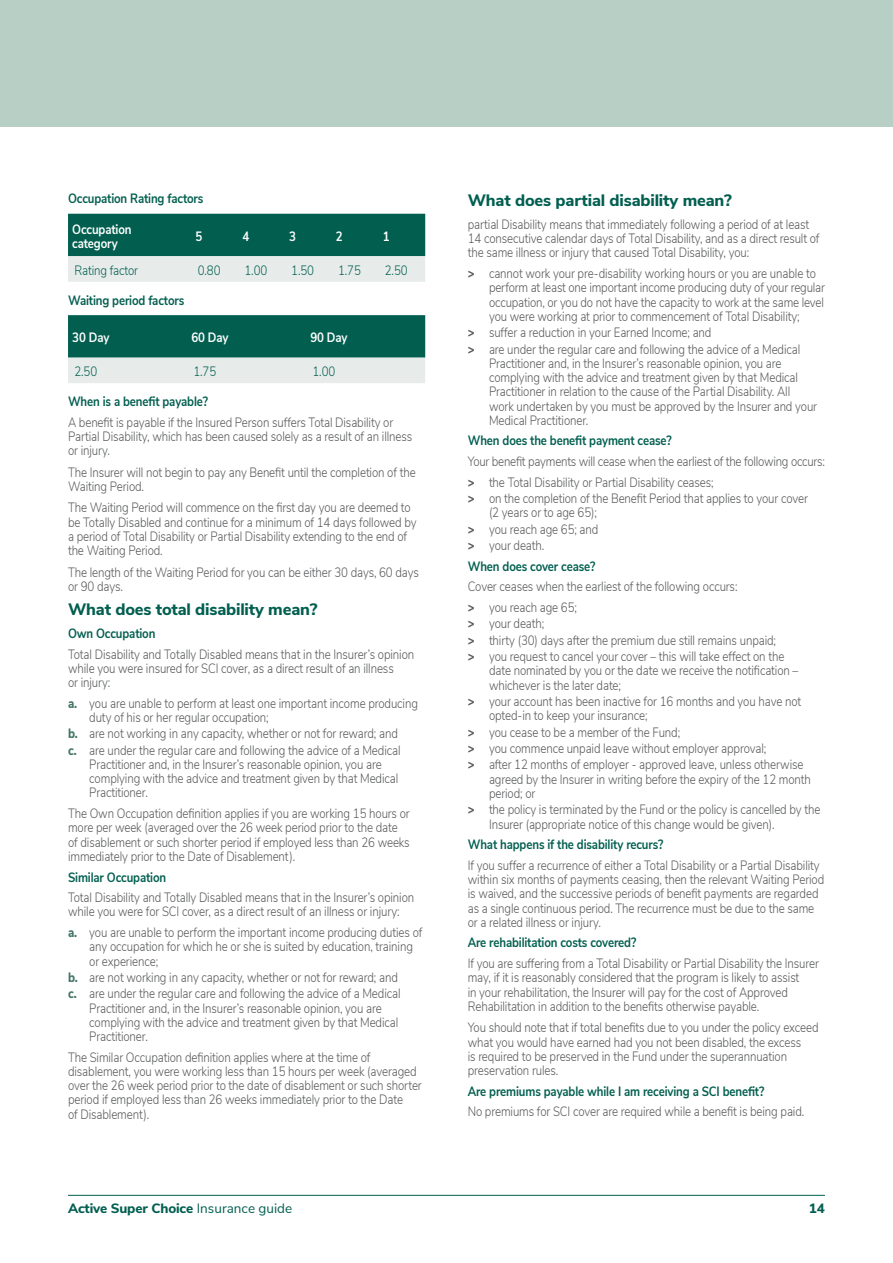
<style>
.page{position:relative;width:893px;height:1263px;background:#fff}
.page>*{position:absolute;margin:0;border:0;box-sizing:border-box;transform-origin:0 0}
.t1{font:800 16.5px "Nunito Sans";letter-spacing:-.01em;color:#025f50}
.t2{font:300 13.5px/14.2px "Nunito Sans";letter-spacing:-.01em;color:#58595b;scale:.85 1}
.t3{font:700 13.5px "Nunito Sans";letter-spacing:-.01em;color:#025f50;scale:.85 1}
.t4{font:300 13.5px "Nunito Sans";letter-spacing:-.01em;color:#025f50;scale:.85 1}
.t5{font:700 13.5px/14.2px "Nunito Sans";letter-spacing:-.01em;color:#fff;scale:.85 1}
.t6{font:800 13.5px "Nunito Sans";letter-spacing:-.01em;color:#025f50}
.s1{font-weight:800;color:#437467}
.s2{font-weight:800}
.s3{font-weight:400}
</style>
<div class="page">
<hr style="left:68px;top:1195px;width:757px;height:1px;background:#025f50">
<div style="left:0;top:0;width:893px;height:126px;background:#b7cfc5"></div>
<svg style="left:68px;top:214px;width:357px;height:68px;background:#59948a"></svg>
<svg style="left:68px;top:315px;width:357px;height:68px;background:#58948a"></svg>
<p class="t3" style="left:68px;top:189px;width:161px">Occupation Rating factors</p>
<p class="t5" style="left:72px;top:221px;width:71px">Occupation category</p>
<p class="t5" style="left:196px;top:228px;width:10px">5</p>
<p class="t5" style="left:242px;top:228px;width:10px">4</p>
<p class="t5" style="left:289px;top:228px;width:10px">3</p>
<p class="t5" style="left:336px;top:228px;width:10px">2</p>
<p class="t5" style="left:383px;top:228px;width:10px">1</p>
<p class="t4" style="left:74px;top:260px;width:76px">Rating factor</p>
<p class="t4" style="left:198px;top:260px;width:28px">0.80</p>
<p class="t4" style="left:245px;top:260px;width:28px">1.00</p>
<p class="t4" style="left:291px;top:260px;width:28px">1.50</p>
<p class="t4" style="left:338px;top:260px;width:28px">1.75</p>
<p class="t4" style="left:385px;top:260px;width:28px">2.50</p>
<p class="t3" style="left:68px;top:290px;width:138px">Waiting period factors</p>
<p class="t5" style="left:72px;top:330px;width:45px">30 Day</p>
<p class="t5" style="left:191px;top:330px;width:45px">60 Day</p>
<p class="t5" style="left:310px;top:330px;width:45px">90 Day</p>
<p class="t4" style="left:74px;top:362px;width:28px">2.50</p>
<p class="t4" style="left:193px;top:362px;width:28px">1.75</p>
<p class="t4" style="left:313px;top:362px;width:28px">1.00</p>
<p class="t3" style="left:68px;top:391px;width:166px">When is a benefit payable?</p>
<p class="t2" style="left:68px;top:414px;width:407px">A benefit is payable if the Insured Person suffers Total Disability or<br>Partial Disability, which has been caused solely as a result of an illness or injury.</p>
<p class="t2" style="left:68px;top:464px;width:411px">The Insurer will not begin to pay any Benefit until the completion of the<br>Waiting Period.</p>
<p class="t2" style="left:68px;top:500px;width:412px">The Waiting Period will commence on the first day you are deemed to be Totally Disabled and continue for a minimum of 14 days followed by a period of Total Disability or Partial Disability extending to the end of the Waiting Period.</p>
<p class="t2" style="left:68px;top:564px;width:414px">The length of the Waiting Period for you can be either 30 days, 60 days or 90 days.</p>
<p class="t1" style="left:68px;top:597px;width:251px">What does total disability mean?</p>
<p class="t3" style="left:68px;top:623px;width:104px">Own Occupation</p>
<p class="t2" style="left:68px;top:646px;width:409px">Total Disability and Totally Disabled means that in the Insurer’s opinion while you were insured for SCI cover, as a direct result of an illness<br>or injury:</p>
<p class="t2" style="left:89px;top:695px;width:388px;text-indent:-21px"><span class="s1">a.</span> you are unable to perform at least one important income producing duty of his or her regular occupation;</p>
<p class="t2" style="left:68px;top:725px;width:393px;line-height:16.4px"><span class="s1">b.</span> are not working in any capacity, whether or not for reward; and <span class="s1">c.</span> are under the regular care and following the advice of a Medical</p>
<p class="t2" style="left:89px;top:756px;width:365px">Practitioner and, in the Insurer’s reasonable opinion, you are complying with the advice and treatment given by that Medical<br>Practitioner.</p>
<p class="t2" style="left:68px;top:805px;width:404px">The Own Occupation definition applies if you are working 15 hours or more per week (averaged over the 26 week period prior to the date of disablement or such shorter period if employed less than 26 weeks immediately prior to the Date of Disablement).</p>
<p class="t3" style="left:68px;top:867px;width:117px">Similar Occupation</p>
<p class="t2" style="left:68px;top:889px;width:409px">Total Disability and Totally Disabled means that in the Insurer’s opinion while you were for SCI cover, as a direct result of an illness or injury:</p>
<p class="t2" style="left:89px;top:924px;width:393px;text-indent:-21px"><span class="s1">a.</span> you are unable to perform the important income producing duties of any occupation for which he or she is suited by education, training or experience;</p>
<p class="t2" style="left:68px;top:968px;width:393px;line-height:16.4px"><span class="s1">b.</span> are not working in any capacity, whether or not for reward; and <span class="s1">c.</span> are under the regular care and following the advice of a Medical</p>
<p class="t2" style="left:89px;top:1000px;width:365px">Practitioner and, in the Insurer’s reasonable opinion, you are complying with the advice and treatment given by that Medical<br>Practitioner.</p>
<p class="t2" style="left:68px;top:1049px;width:418px">The Similar Occupation definition applies where at the time of disablement, you were working less than 15 hours per week (averaged over the 26 week period prior to the date of disablement or such shorter period if employed less than 26 weeks immediately prior to the Date<br>of Disablement).</p>
<p class="t1" style="left:468px;top:188px;width:266px">What does partial disability mean?</p>
<p class="t2" style="left:468px;top:216px;width:415px">partial Disability means that immediately following a period of at least<br>14 consecutive calendar days of Total Disability, and as a direct result of the same illness or injury that caused Total Disability, you:</p>
<p class="t2" style="left:489px;top:265px;width:397px;text-indent:-21px"><span class="s2">&gt;</span> cannot work your pre-disability working hours or you are unable to perform at least one important income producing duty of your regular occupation, or you do not have the capacity to work at the same level you were working at prior to commencement of Total Disability;</p>
<p class="t2" style="left:468px;top:323px;width:393px;line-height:16.4px"><span class="s2">&gt;</span> suffer a reduction in your Earned Income; and<br><span class="s2">&gt;</span> are under the regular care and following the advice of a Medical</p>
<p class="t2" style="left:489px;top:355px;width:388px">Practitioner and, in the Insurer’s reasonable opinion, you are complying with the advice and treatment given by that Medical Practitioner in relation to the cause of the Partial Disability. All work undertaken by you must be approved by the Insurer and your Medical Practitioner.</p>
<p class="t3" style="left:468px;top:431px;width:242px">When does the benefit payment cease?</p>
<p class="t2" style="left:468px;top:450px;width:422px;line-height:20.7px">Your benefit payments will cease when the earliest of the following occurs: <span class="s2">&gt;</span> the Total Disability or Partial Disability ceases;</p>
<p class="t2" style="left:489px;top:490px;width:377px;text-indent:-21px"><span class="s2">&gt;</span> on the completion of the Benefit Period that applies to your cover (2 years or to age 65);</p>
<p class="t2" style="left:468px;top:520px;width:155px;line-height:16.4px"><span class="s2">&gt;</span> you reach age 65; and <span class="s2">&gt;</span> your death.</p>
<p class="t3" style="left:468px;top:556px;width:152px">When does cover cease?</p>
<p class="t2" style="left:468px;top:575px;width:319px;line-height:20.7px">Cover ceases when the earliest of the following occurs: <span class="s2">&gt;</span> you reach age 65;</p>
<p class="t2" style="left:468px;top:615px;width:374px;line-height:16.4px"><span class="s2">&gt;</span> your death;<br><span class="s2">&gt;</span> thirty (30) days after the premium due still remains unpaid; <span class="s2">&gt;</span> you request to cancel your cover – this will take effect on the</p>
<p class="t2" style="left:489px;top:663px;width:365px">date nominated by you or the date we receive the notification – whichever is the later date;</p>
<p class="t2" style="left:489px;top:693px;width:369px;text-indent:-21px"><span class="s2">&gt;</span> your account has been inactive for 16 months and you have not opted-in to keep your insurance;</p>
<p class="t2" style="left:468px;top:723px;width:397px;line-height:16.4px"><span class="s2">&gt;</span> you cease to be a member of the Fund;<br><span class="s2">&gt;</span> you commence unpaid leave without employer approval;<br><span class="s2">&gt;</span> after 12 months of employer - approved leave, unless otherwise</p>
<p class="t2" style="left:489px;top:771px;width:380px">agreed by the Insurer in writing before the expiry of the 12 month period; or</p>
<p class="t2" style="left:489px;top:802px;width:391px;text-indent:-21px"><span class="s2">&gt;</span> the policy is terminated by the Fund or the policy is cancelled by the<br>Insurer (appropriate notice of this change would be given).</p>
<p class="t3" style="left:468px;top:834px;width:232px">What happens if the disability recurs?</p>
<p class="t2" style="left:468px;top:857px;width:421px">If you suffer a recurrence of either a Total Disability or a Partial Disability within six months of payments ceasing, then the relevant Waiting Period is waived, and the successive periods of benefit payments are regarded as a single continuous period. The recurrence must be due to the same or a related illness or injury.</p>
<p class="t3" style="left:468px;top:933px;width:200px">Are rehabilitation costs covered?</p>
<p class="t2" style="left:468px;top:955px;width:415px">If you are suffering from a Total Disability or Partial Disability the Insurer may, if it is reasonably considered that the program is likely to assist<br>in your rehabilitation, the Insurer will pay for the cost of Approved Rehabilitation in addition to the benefits otherwise payable.</p>
<p class="t2" style="left:468px;top:1020px;width:414px">You should note that if total benefits due to you under the policy exceed what you would have earned had you not been disabled, the excess<br>is required to be preserved in the Fund under the superannuation preservation rules.</p>
<p class="t3" style="left:468px;top:1081px;width:350px">Are premiums payable while I am receiving a SCI benefit?</p>
<p class="t2" style="left:468px;top:1104px;width:397px">No premiums for SCI cover are required while a benefit is being paid.</p>
<p class="t6" style="left:68px;top:1198px;width:226px">Active Super Choice <span class="s3">Insurance guide</span></p>
<p class="t6" style="left:809px;top:1198px;width:18px">14</p>
</div>
